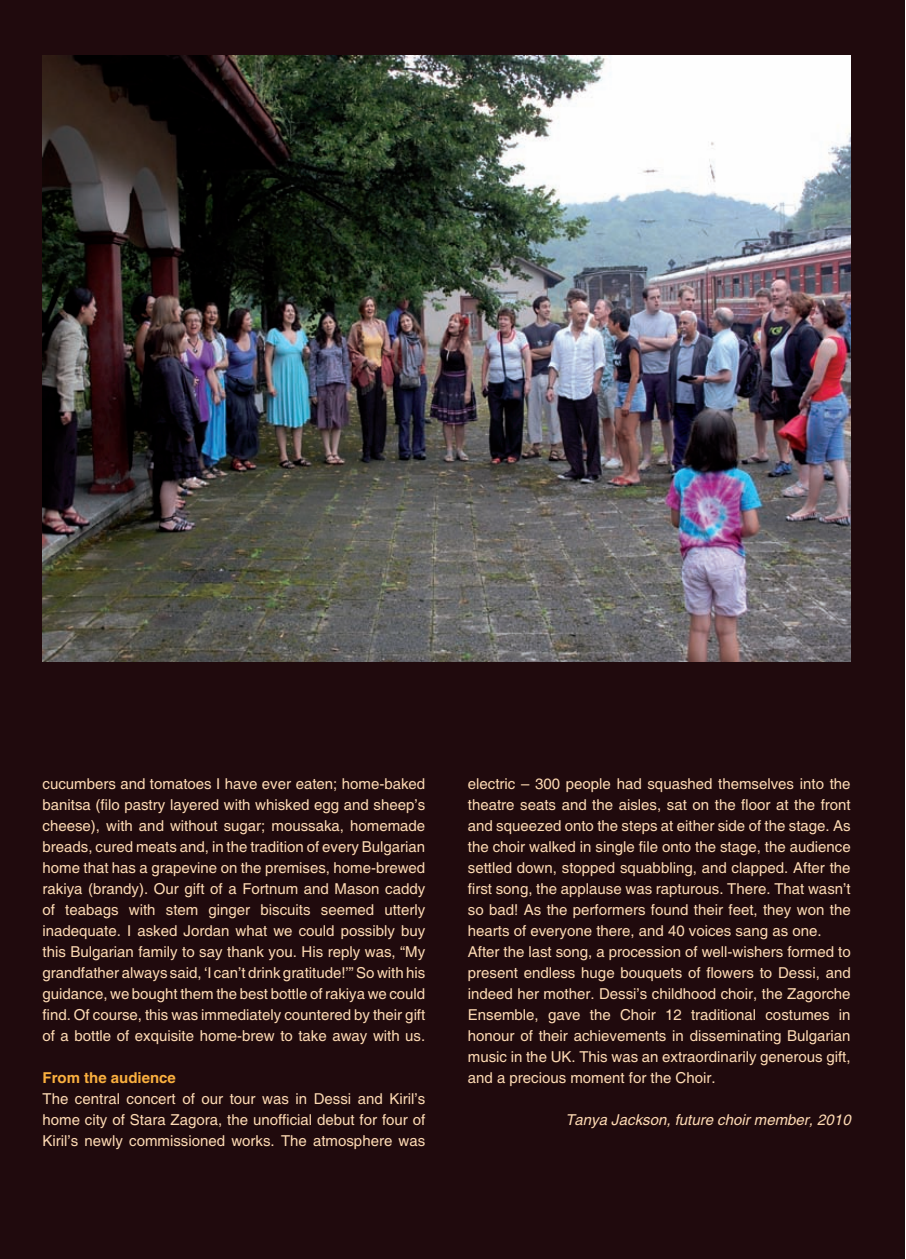
<style>
.page{position:relative;width:906px;height:1259px;background:#fff}
.page>*{position:absolute;margin:0;border:0;box-sizing:border-box;transform-origin:0 0}
.t1{font:15px/21px "Helvetica";color:#fedab3;text-align:justify}
.t2{font:italic 15px "Helvetica";color:#fedab3}
.t3{font:700 15px "Helvetica";color:#fbb03f}
</style>
<div class="page">
<div style="left:0;top:0;width:904px;height:1259px;background:#200a0d"></div>
<img style="left:43px;top:55px;width:807px;height:606px">
<p class="t1" style="left:43px;top:773px;width:384px">cucumbers and tomatoes I have ever eaten; home-baked banitsa (filo pastry layered with whisked egg and sheep’s cheese), with and without sugar; moussaka, homemade breads, cured meats and, in the tradition of every Bulgarian home that has a grapevine on the premises, home-brewed rakiya (brandy). Our gift of a Fortnum and Mason caddy of teabags with stem ginger biscuits seemed utterly inadequate. I asked Jordan what we could possibly buy this Bulgarian family to say thank you. His reply was, “My grandfather always said, ‘I can’t drink gratitude!’” So with his guidance, we bought them the best bottle of rakiya we could find. Of course, this was immediately countered by their gift of a bottle of exquisite home-brew to take away with us.</p>
<p class="t3" style="left:43px;top:1068px;width:135px">From the audience</p>
<p class="t1" style="left:43px;top:1088px;width:384px">The central concert of our tour was in Dessi and Kiril’s home city of Stara Zagora, the unofficial debut for four of Kiril’s newly commissioned works. The atmosphere was</p>
<p class="t1" style="left:468px;top:773px;width:384px;text-align:left">electric – 300 people had squashed themselves into the theatre seats and the aisles, sat on the floor at the front and squeezed onto the steps at either side of the stage. As the choir walked in single file onto the stage, the audience settled down, stopped squabbling, and clapped. After the first song, the applause was rapturous. There. That wasn’t so bad! As the performers found their feet, they won the hearts of everyone there, and 40 voices sang as one.<br>After the last song, a procession of well-wishers formed to present endless huge bouquets of flowers to Dessi, and indeed her mother. Dessi’s childhood choir, the Zagorche Ensemble, gave the Choir 12 traditional costumes in honour of their achievements in disseminating Bulgarian music in the UK. This was an extraordinarily generous gift, and a precious moment for the Choir.</p>
<p class="t2" style="left:565px;top:1110px;width:287px">Tanya Jackson, future choir member, 2010</p>
</div>
